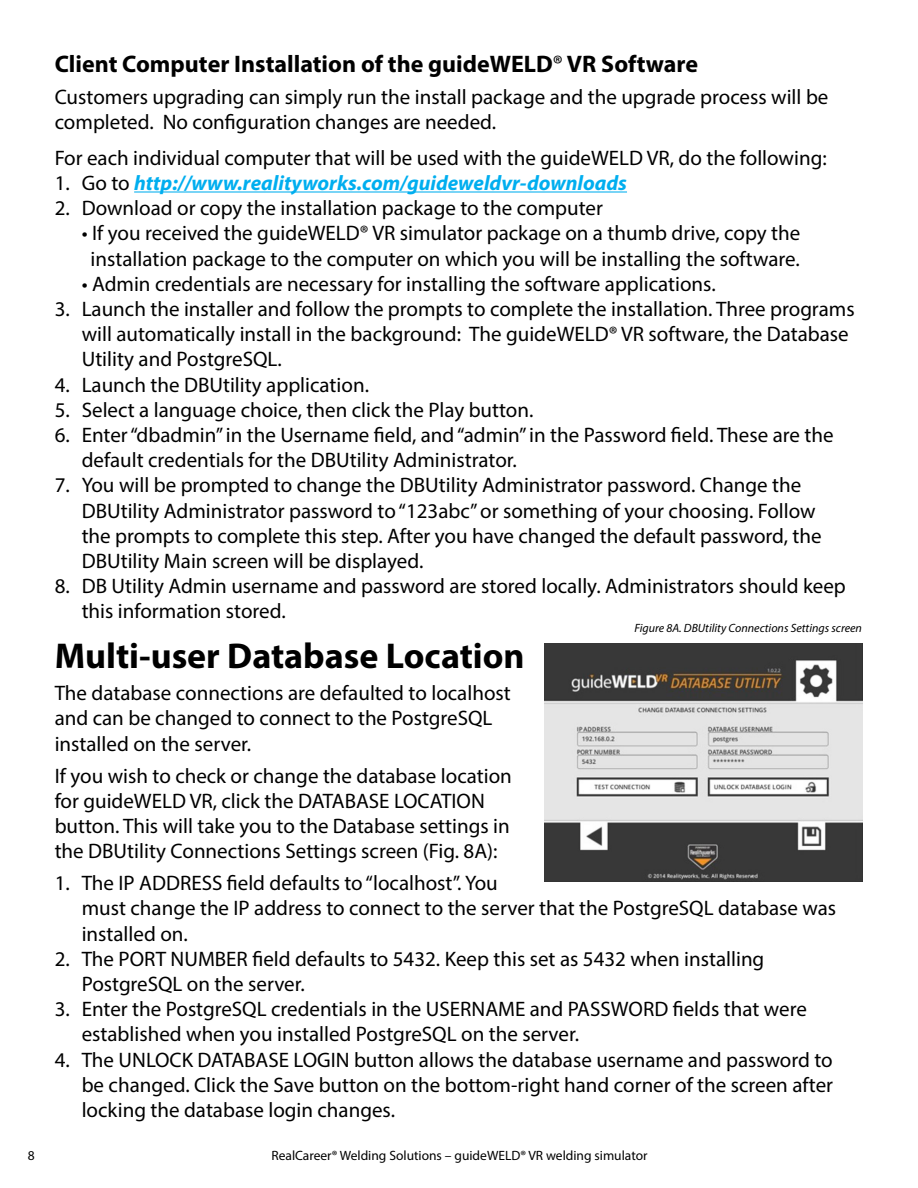
<style>
.page{position:relative;width:918px;height:1188px;background:#fff}
.page>*{position:absolute;margin:0;border:0;box-sizing:border-box;transform-origin:0 0}
.TOC_title{font:700 36px "Myriad Pro";color:#000}
.Bold_Subheader{font:700 24px "Myriad Pro";color:#000}
.numbers{font:21px/25.2px "Myriad Pro";color:#000}
.t1{font:italic 700 21px "Myriad Pro";color:#00aeef}
.t2{font:13.5px "Myriad Pro";color:#000}
.numbers-2{font:italic 12px "Myriad Pro";color:#000}
.s1{font-weight:400}
.s2{font-weight:400;font-style:normal;color:#000}
</style>
<div class="page">
<hr style="left:134px;top:191px;width:493px;height:2px;background:#00aeef">
<img style="left:545px;top:644px;width:318px;height:237px">
<p class="Bold_Subheader" style="left:55px;top:48px;width:645px">Client Computer Installation of the guideWELD<span class="s1">®</span> VR Software</p>
<p class="numbers" style="left:55px;top:84px;width:775px">Customers upgrading can simply run the install package and the upgrade process will be completed. No configuration changes are needed.</p>
<p class="numbers" style="left:55px;top:145px;width:774px">For each individual computer that will be used with the guideWELD VR, do the following:</p>
<p class="t1" style="left:55px;top:169px;width:574px"><span class="s2">1. Go to</span> http://www.realityworks.com/guideweldvr-downloads</p>
<p class="numbers" style="left:55px;top:195px;width:550px">2. Download or copy the installation package to the computer</p>
<p class="numbers" style="left:82px;top:220px;width:720px;text-align:center">• If you received the guideWELD® VR simulator package on a thumb drive, copy the installation package to the computer on which you will be installing the software.</p>
<p class="numbers" style="left:82px;top:271px;width:636px">• Admin credentials are necessary for installing the software applications.</p>
<p class="numbers" style="left:82px;top:296px;width:774px;text-indent:-27px">3. Launch the installer and follow the prompts to complete the installation. Three programs will automatically install in the background: The guideWELD® VR software, the Database<br>Utility and PostgreSQL.</p>
<p class="numbers" style="left:55px;top:372px;width:316px">4. Launch the DBUtility application.</p>
<p class="numbers" style="left:55px;top:397px;width:480px">5. Select a language choice, then click the Play button.</p>
<p class="numbers" style="left:82px;top:422px;width:753px;text-indent:-27px">6. Enter “dbadmin” in the Username field, and “admin” in the Password field. These are the default credentials for the DBUtility Administrator.</p>
<p class="numbers" style="left:82px;top:472px;width:742px;text-indent:-27px">7. You will be prompted to change the DBUtility Administrator password. Change the DBUtility Administrator password to “123abc” or something of your choosing. Follow the prompts to complete this step. After you have changed the default password, the DBUtility Main screen will be displayed.</p>
<p class="numbers" style="left:82px;top:573px;width:766px;text-indent:-27px">8. DB Utility Admin username and password are stored locally. Administrators should keep this information stored.</p>
<p class="TOC_title" style="left:55px;top:633px;width:472px">Multi-user Database Location</p>
<p class="numbers" style="left:55px;top:680px;width:458px">The database connections are defaulted to localhost and can be changed to connect to the PostgreSQL installed on the server.</p>
<p class="numbers" style="left:55px;top:763px;width:459px">If you wish to check or change the database location for guideWELD VR, click the DATABASE LOCATION button. This will take you to the Database settings in the DBUtility Connections Settings screen (Fig. 8A):</p>
<p class="numbers" style="left:82px;top:870px;width:756px;text-indent:-27px">1. The IP ADDRESS field defaults to “localhost”. You<br>must change the IP address to connect to the server that the PostgreSQL database was installed on.</p>
<p class="numbers" style="left:82px;top:946px;width:684px;text-indent:-27px">2. The PORT NUMBER field defaults to 5432. Keep this set as 5432 when installing<br>PostgreSQL on the server.</p>
<p class="numbers" style="left:82px;top:996px;width:727px;text-indent:-27px">3. Enter the PostgreSQL credentials in the USERNAME and PASSWORD fields that were established when you installed PostgreSQL on the server.</p>
<p class="numbers" style="left:82px;top:1047px;width:753px;text-align:justify;text-indent:-27px">4. The UNLOCK DATABASE LOGIN button allows the database username and password to be changed. Click the Save button on the bottom-right hand corner of the screen after locking the database login changes.</p>
<p class="numbers-2" style="left:634px;top:621px;width:229px">Figure 8A. DBUtility Connections Settings screen</p>
<p class="t2" style="left:28px;top:1147px;width:8px">8</p>
<p class="t2" style="left:271px;top:1147px;width:378px">RealCareer® Welding Solutions – guideWELD® VR welding simulator</p>
</div>
